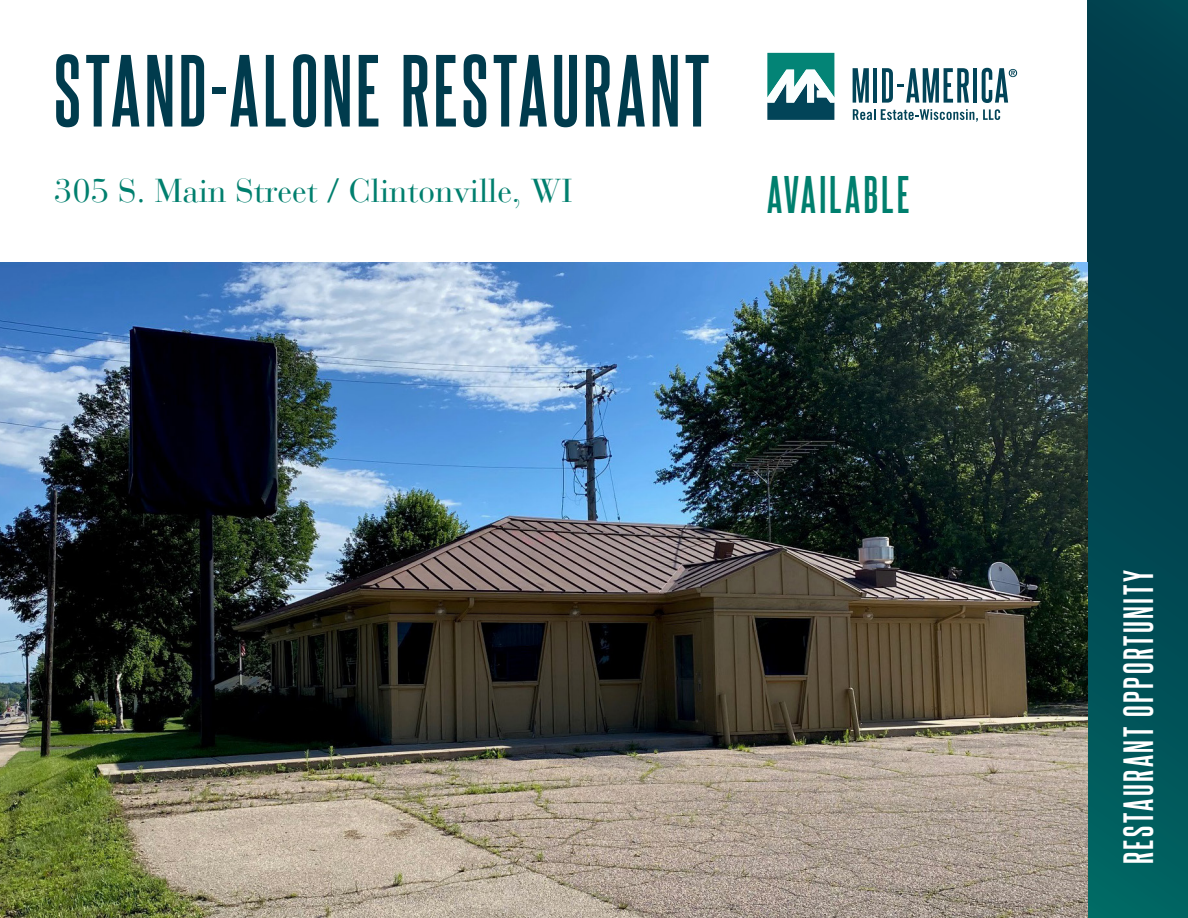
<style>
.page{position:relative;width:1188px;height:918px;background:#fff}
.page>*{position:absolute;margin:0;border:0;box-sizing:border-box;transform-origin:0 0}
.main_property_name{font:700 87px "Steelfish Rg";letter-spacing:.045em;color:#003b4d}
.page_label{font:700 45px "Steelfish Rg";letter-spacing:.07em;color:#007f6e}
.page_label-2{font:700 36px "Steelfish Rg";letter-spacing:.07em;color:#fff}
.small_serif_subhead{font:33px "Bauer Bodoni LT";color:#007f6e}
</style>
<div class="page">
<svg style="left:767px;top:53px;width:67px;height:67px"></svg>
<svg style="left:853px;top:68px;width:16px;height:35px"></svg>
<hr style="left:873px;top:68px;width:4px;height:35px;background:#024458">
<svg style="left:882px;top:68px;width:87px;height:35px"></svg>
<hr style="left:973px;top:68px;width:4px;height:35px;background:#024458">
<svg style="left:982px;top:68px;width:35px;height:35px"></svg>
<svg style="left:853px;top:109px;width:22px;height:11px"></svg>
<svg style="left:881px;top:109px;width:119px;height:13px"></svg>
<div style="left:1087px;top:0;width:101px;height:918px;background:linear-gradient(to bottom,#013447,#005d5e)"></div>
<img style="left:0;top:262px;width:1087px;height:656px">
<p class="main_property_name" style="left:54px;top:38px;width:657px">STAND-ALONE RESTAURANT</p>
<p class="small_serif_subhead" style="left:54px;top:171px;width:520px">305 S. Main Street / Clintonville, WI</p>
<p class="page_label" style="left:767px;top:168px;width:144px">AVAILABLE</p>
<p class="page_label-2" style="left:1116px;top:864px;width:296px;rotate:-90deg">RESTAURANT OPPORTUNITY</p>
</div>
